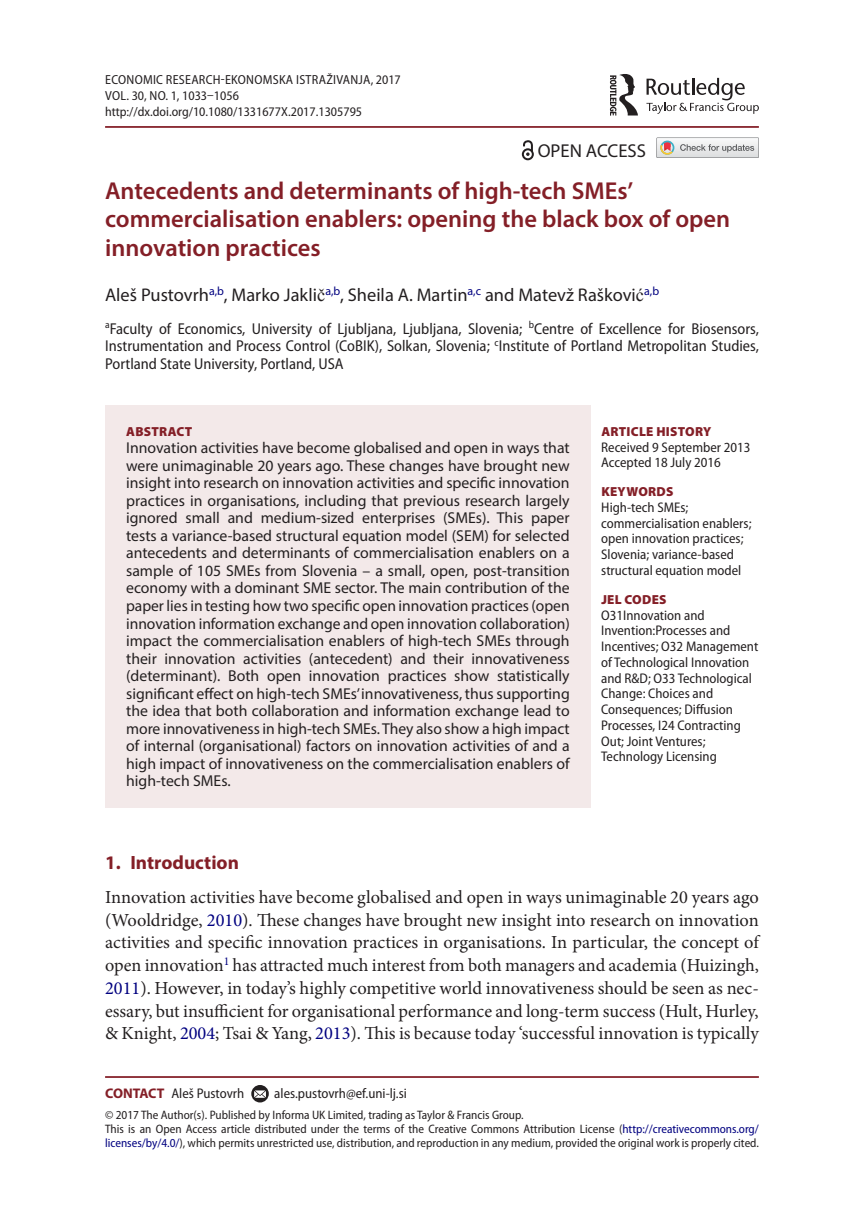
<style>
.page{position:relative;width:864px;height:1231px;background:#fff}
.page>*{position:absolute;margin:0;border:0;box-sizing:border-box;transform-origin:0 0}
.t1{font:600 24.5px/28px "Myriad Pro";color:#841f27}
.t2{font:700 19.25px "Myriad Pro";color:#841f27}
.t3{font:18.72px "Myriad Pro";color:#231f20}
.t4{font:18.38px/22.8px "Minion Pro";color:#231f20;text-align:justify}
.t5{font:18.38px "Myriad Pro";color:#231f20}
.t6{font:15.75px/17.5px "Myriad Pro";color:#231f20;text-align:justify}
.t7{font:semi-condensed 15.75px/17.5px "Myriad Pro";color:#231f20;text-align:justify}
.t8{font:semi-condensed 14px/15.8px "Myriad Pro";color:#231f20}
.t9{font:semi-condensed 13.12px/15.8px "Myriad Pro";color:#231f20}
.t10{font:900 13.12px "Myriad Pro";letter-spacing:.02em;color:#841f27}
.t11{font:semi-condensed 12.25px/14px "Myriad Pro";color:#231f20}
.s1{font-family:"Times New Roman PSMT unicode"}
.s2{color:#000080}
.s3{font-weight:700;font-stretch:normal;color:#841f27}
</style>
<div class="page">
<hr style="left:105px;top:126px;width:653px;height:2px;background:#841f27">
<div style="left:105px;top:405px;width:485px;height:402px;background:#f3e9e9"></div>
<hr style="left:105px;top:1075px;width:653px;height:2px;background:#841f27">
<svg style="left:251px;top:1084px;width:18px;height:18px"></svg>
<svg style="left:254px;top:1090px;width:12px;height:7px"></svg>
<svg style="left:646px;top:78px;width:112px;height:36px"></svg>
<svg style="left:609px;top:74px;width:28px;height:42px"></svg>
<svg style="left:521px;top:140px;width:12px;height:20px"></svg>
<svg style="left:656px;top:137px;width:102px;height:21px"></svg>
<p class="t9" style="left:105px;top:72px;width:297px">Economic Research-Ekonomska Istraživanja, 2017<br>VOL. 30, NO. 1, 1033–1056 http://dx.doi.org/10.1080/1331677X.2017.1305795</p>
<p class="t3" style="left:537px;top:140px;width:110px">OPEN ACCESS</p>
<h1 class="t1" style="left:105px;top:177px;width:626px">Antecedents and determinants of high-tech SMEs’ commercialisation enablers: opening the black box of open innovation practices</h1>
<p class="t5" style="left:105px;top:284px;width:555px">Aleš Pustovrh<sup>a,b</sup>, Marko Jakli<span class="s1">č</span><sup>a,b</sup>, Sheila A. Martin<sup>a,c</sup> and Matevž Raškovi<span class="s1">ć</span><sup>a,b</sup></p>
<p class="t7" style="left:105px;top:320px;width:655px"><sup>a</sup>Faculty of Economics, University of Ljubljana, Ljubljana, Slovenia; <sup>b</sup>Centre of Excellence for Biosensors, Instrumentation and Process Control (CoBIK), Solkan, Slovenia; <sup>c</sup>Institute of Portland Metropolitan Studies, Portland State University, Portland, USA</p>
<p class="t10" style="left:126px;top:424px;width:68px">ABSTRACT</p>
<p class="t6" style="left:126px;top:439px;width:445px">Innovation activities have become globalised and open in ways that were unimaginable 20 years ago. These changes have brought new insight into research on innovation activities and specific innovation practices in organisations, including that previous research largely ignored small and medium-sized enterprises (SMEs). This paper tests a variance-based structural equation model (SEM) for selected antecedents and determinants of commercialisation enablers on a sample of 105 SMEs from Slovenia – a small, open, post-transition economy with a dominant SME sector. The main contribution of the paper lies in testing how two specific open innovation practices (open innovation information exchange and open innovation collaboration) impact the commercialisation enablers of high-tech SMEs through their innovation activities (antecedent) and their innovativeness (determinant). Both open innovation practices show statistically significant effect on high-tech SMEs’ innovativeness, thus supporting the idea that both collaboration and information exchange lead to more innovativeness in high-tech SMEs. They also show a high impact of internal (organisational) factors on innovation activities of and a high impact of innovativeness on the commercialisation enablers of high-tech SMEs.</p>
<p class="t10" style="left:601px;top:424px;width:111px">ARTICLE HISTORY</p>
<p class="t8" style="left:601px;top:439px;width:151px">Received 9 September 2013<br>Accepted 18 July 2016</p>
<p class="t10" style="left:601px;top:484px;width:74px">KEYWORDS</p>
<p class="t8" style="left:601px;top:499px;width:152px">High-tech SM Es; commercialisation enablers; open innovation practices;<br>Slovenia; variance-based structural equation model</p>
<p class="t10" style="left:601px;top:592px;width:67px">JEL CODES</p>
<p class="t8" style="left:601px;top:607px;width:159px">O31Innovation and<br>Invention:Processes and<br>Incentives; O32 Management of Technological Innovation and R&amp;D; O33 Technological<br>Change: Choices and<br>Consequences; Diffusion<br>Processes, I24 Contracting<br>Out; Joint Ventures;<br>Technology Licensing</p>
<p class="t2" style="left:105px;top:849px;width:135px">1. Introduction</p>
<p class="t4" style="left:105px;top:885px;width:655px">Innovation activities have become globalised and open in ways unimaginable 20 years ago (Wooldridge, <span class="s2">2010</span>). These changes have brought new insight into research on innovation activities and specific innovation practices in organisations. In particular, the concept of open innovation<sup>1</sup> has attracted much interest from both managers and academia (Huizingh, <span class="s2">2011</span>). However, in today’s highly competitive world innovativeness should be seen as nec&shy;essary, but insufficient for organisational performance and long-term success (Hult, Hurley, &amp; Knight, <span class="s2">2004</span>; Tsai &amp; Yang, <span class="s2">2013</span>). This is because today ‘successful innovation is typically</p>
<p class="t8" style="left:105px;top:1085px;width:141px"><span class="s3">CONTACT</span> Aleš Pustovrh</p>
<p class="t8" style="left:274px;top:1085px;width:134px">ales.pustovrh@ef.uni-lj.si</p>
<p class="t11" style="left:105px;top:1107px;width:655px">© 2017 The Author(s). Published by Informa UK Limited, trading as Taylor &amp; Francis Group.<br>This is an Open Access article distributed under the terms of the Creative Commons Attribution License (<span class="s2">http://creativecommons.org/ licenses/by/4.0/</span>), which permits unrestricted use, distribution, and reproduction in any medium, provided the original work is properly cited.</p>
</div>
